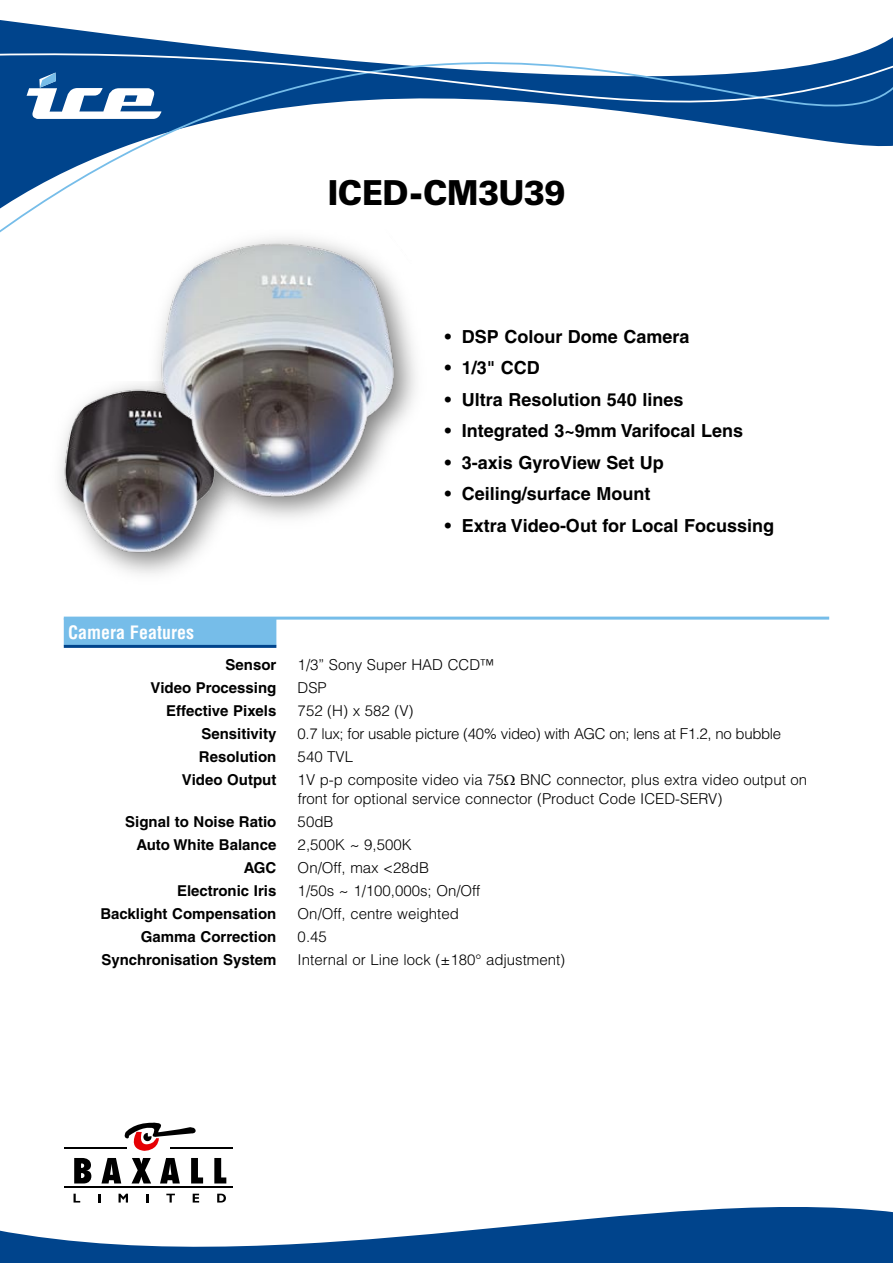
<style>
.page{position:relative;width:893px;height:1263px;background:#fff}
.page>*{position:absolute;margin:0;border:0;box-sizing:border-box;transform-origin:0 0}
.t1{font:900 34.5px "Zurich BT";letter-spacing:-.01em;color:#000;scale:.92 1}
.t2{font:700 18px "Helvetica";color:#000}
.t3{font:700 condensed 18px "Helvetica";color:#fff}
.t4{font:300 15px/18.8px "Helvetica";color:#000}
.t5{font:700 15px "Helvetica";color:#000}
.t6{font:300 15px "Helvetica";letter-spacing:-.025em;color:#000}
</style>
<div class="page">
<svg style="left:124px;top:1122px;width:72px;height:29px"></svg>
<svg style="left:74px;top:1158px;width:17px;height:16px"></svg>
<svg style="left:103px;top:1158px;width:17px;height:16px"></svg>
<svg style="left:132px;top:1158px;width:19px;height:16px"></svg>
<svg style="left:162px;top:1158px;width:16px;height:16px"></svg>
<svg style="left:191px;top:1158px;width:7px;height:16px"></svg>
<svg style="left:214px;top:1158px;width:8px;height:16px"></svg>
<hr style="left:64px;top:1147px;width:62px;height:1px;background:#000">
<hr style="left:170px;top:1147px;width:62px;height:1px;background:#000">
<svg style="left:0;top:20px;width:893px;height:213px"></svg>
<svg style="left:0;top:45px;width:893px;height:115px"></svg>
<svg style="left:27px;top:73px;width:134px;height:46px"></svg>
<hr style="left:64px;top:617px;width:765px;height:3px;background:#76bde9">
<svg style="left:0;top:1174px;width:893px;height:89px"></svg>
<div style="left:64px;top:618px;width:212px;height:27px;background:#76bde9"></div>
<hr style="left:64px;top:645px;width:212px;height:3px;background:#00448c">
<div style="left:47px;top:381px;width:203px;height:206px;background:#000;opacity:.52"></div>
<img style="left:59px;top:381px;width:166px;height:178px">
<div style="left:149px;top:230px;width:280px;height:302px;background:#000;opacity:.52"></div>
<img style="left:152px;top:230px;width:260px;height:276px">
<h1 class="t1" style="left:328px;top:172px;width:260px">ICED-cm3U39</h1>
<p class="t3" style="left:68px;top:621px;width:127px">Camera Features</p>
<p class="t2" style="left:445px;top:325px;width:246px">• DSP Colour Dome Camera</p>
<p class="t2" style="left:445px;top:357px;width:97px">• 1/3" CCD</p>
<p class="t2" style="left:445px;top:388px;width:240px">• Ultra Resolution 540 lines</p>
<p class="t2" style="left:445px;top:420px;width:300px">• Integrated 3~9mm Varifocal Lens</p>
<p class="t2" style="left:445px;top:451px;width:220px">• 3-axis GyroView Set Up</p>
<p class="t2" style="left:445px;top:483px;width:207px">• Ceiling/surface Mount</p>
<p class="t2" style="left:445px;top:514px;width:331px">• Extra Video-Out for Local Focussing</p>
<p class="t5" style="left:226px;top:656px;width:52px">Sensor</p>
<p class="t4" style="left:298px;top:655px;width:198px">1/3” Sony Super HAD CCD™</p>
<p class="t5" style="left:150px;top:678px;width:128px">Video Processing</p>
<p class="t4" style="left:298px;top:678px;width:31px">DSP</p>
<p class="t5" style="left:166px;top:702px;width:112px">Effective Pixels</p>
<p class="t4" style="left:298px;top:701px;width:117px">752 (H) x 582 (V)</p>
<p class="t5" style="left:201px;top:725px;width:77px">Sensitivity</p>
<p class="t6" style="left:298px;top:724px;width:485px">0.7 lux; for usable picture (40% video) with AGC on; lens at F1.2, no bubble</p>
<p class="t5" style="left:199px;top:748px;width:79px">Resolution</p>
<p class="t4" style="left:298px;top:747px;width:57px">540 TVL</p>
<p class="t5" style="left:182px;top:771px;width:96px">Video Output</p>
<p class="t4" style="left:298px;top:770px;width:511px">1V p-p composite video via 75 BNC connector, plus extra video output on front for optional service connector (Product Code ICED-SERV)</p>
<p class="t5" style="left:125px;top:812px;width:153px">Signal to Noise Ratio</p>
<p class="t4" style="left:298px;top:812px;width:37px">50dB</p>
<p class="t5" style="left:136px;top:835px;width:142px">Auto White Balance</p>
<p class="t4" style="left:298px;top:835px;width:116px">2,500K ~ 9,500K</p>
<p class="t5" style="left:244px;top:858px;width:34px">AGC</p>
<p class="t4" style="left:298px;top:858px;width:133px">On/Off, max &lt;28dB</p>
<p class="t5" style="left:177px;top:881px;width:101px">Electronic Iris</p>
<p class="t4" style="left:298px;top:881px;width:184px">1/50s ~ 1/100,000s; On/Off</p>
<p class="t5" style="left:100px;top:904px;width:177px">Backlight Compensation</p>
<p class="t4" style="left:298px;top:904px;width:163px">On/Off, centre weighted</p>
<p class="t5" style="left:141px;top:927px;width:137px">Gamma Correction</p>
<p class="t4" style="left:298px;top:927px;width:31px">0.45</p>
<p class="t5" style="left:101px;top:950px;width:177px">Synchronisation System</p>
<p class="t4" style="left:298px;top:950px;width:269px">Internal or Line lock (±180° adjustment)</p>
</div>
